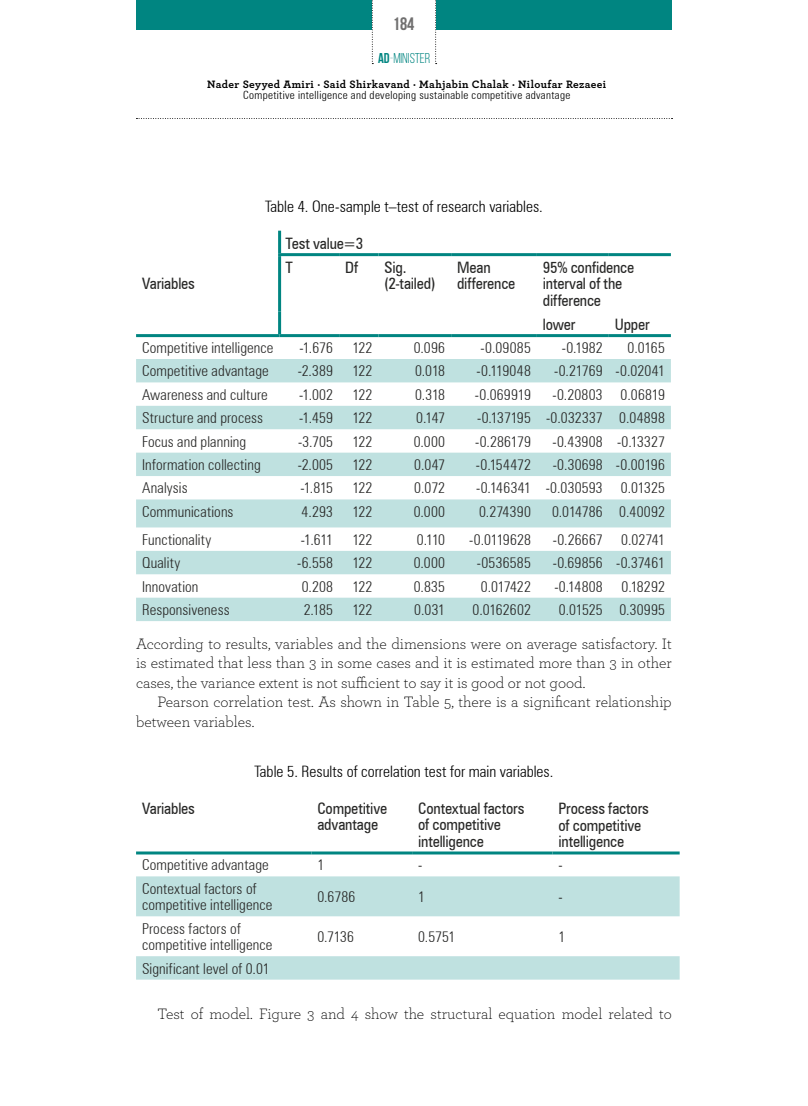
<style>
.page{position:relative;width:808px;height:1106px;background:#fff}
.page>*{position:absolute;margin:0;border:0;box-sizing:border-box;transform-origin:0 0}
.t1{font:700 18px "Bebas Neue";color:#706f6f}
.t2{font:300 15.75px/19.5px "Archer Pro";color:#000;text-align:justify}
.t3{font:condensed 15.75px/16.5px "Zurich BT";letter-spacing:-.01em;color:#282827}
.t4{font:300 condensed 15.75px "Zurich BT";color:#000}
.t5{font:300 condensed 15px/16.5px "Zurich BT";letter-spacing:.005em;color:#282827}
.t6{font:14.25px "Bebas Neue";color:#008581}
.t7{font:300 condensed 11.25px "Zurich BT";letter-spacing:.03em;color:#000}
.t8{font:700 11.25px "Archer Pro";letter-spacing:.035em;color:#000}
.s1{font-weight:700}
.s2{font-weight:300}
</style>
<div class="page">
<svg style="left:136px;top:118px;width:536px;height:1px"></svg>
<div style="left:136px;top:0;width:236px;height:30px;background:#008581"></div>
<svg style="left:435px;top:0;width:2px;height:64px"></svg>
<svg style="left:372px;top:0;width:1px;height:64px"></svg>
<div style="left:436px;top:0;width:236px;height:30px;background:#008581"></div>
<svg style="left:136px;top:359px;width:535px;height:262px;fill:#bfe1e0"></svg>
<hr style="left:278px;top:231px;width:3px;height:22px;background:#008581">
<hr style="left:278px;top:256px;width:3px;height:55px;background:#008581">
<hr style="left:278px;top:311px;width:3px;height:23px;background:#008581">
<hr style="left:278px;top:253px;width:61px;height:3px;background:#008581">
<hr style="left:339px;top:253px;width:39px;height:3px;background:#008581">
<hr style="left:378px;top:253px;width:73px;height:3px;background:#008581">
<hr style="left:451px;top:253px;width:86px;height:3px;background:#008581">
<hr style="left:537px;top:253px;width:72px;height:3px;background:#008581">
<hr style="left:609px;top:253px;width:62px;height:3px;background:#008581">
<hr style="left:136px;top:334px;width:144px;height:3px;background:#008581">
<hr style="left:280px;top:334px;width:59px;height:3px;background:#008581">
<hr style="left:339px;top:334px;width:39px;height:3px;background:#008581">
<hr style="left:378px;top:334px;width:73px;height:3px;background:#008581">
<hr style="left:451px;top:334px;width:86px;height:3px;background:#008581">
<hr style="left:537px;top:334px;width:72px;height:3px;background:#008581">
<hr style="left:609px;top:334px;width:62px;height:3px;background:#008581">
<svg style="left:136px;top:876px;width:544px;height:103px;fill:#bfe1e0"></svg>
<hr style="left:136px;top:851px;width:175px;height:3px;background:#008581">
<hr style="left:311px;top:851px;width:101px;height:3px;background:#008581">
<hr style="left:412px;top:851px;width:140px;height:3px;background:#008581">
<hr style="left:552px;top:851px;width:128px;height:3px;background:#008581">
<p class="t1" style="left:393px;top:14px;width:23px">184</p>
<p class="t6" style="left:378px;top:51px;width:54px"><span class="s1">AD</span><span class="s2">-</span>MINISTER</p>
<p class="t8" style="left:207px;top:75px;width:400px">Nader Seyyed Amiri · Said Shirkavand · Mahjabin Chalak · Niloufar Rezaeei</p>
<p class="t7" style="left:243px;top:88px;width:329px">Competitive intelligence and developing sustainable competitive advantage</p>
<p class="t3" style="left:142px;top:275px;width:54px">Variables</p>
<p class="t4" style="left:265px;top:197px;width:279px">Table 4. One-sample t–test of research variables.</p>
<p class="t3" style="left:286px;top:231px;width:79px;line-height:24px">Test value=3<br>T</p>
<p class="t3" style="left:345px;top:259px;width:15px">Df</p>
<p class="t3" style="left:384px;top:259px;width:52px">Sig. (2-tailed)</p>
<p class="t3" style="left:457px;top:259px;width:60px">Mean difference</p>
<p class="t3" style="left:543px;top:259px;width:93px">95% confidence interval of the difference</p>
<p class="t3" style="left:543px;top:316px;width:34px">lower</p>
<p class="t3" style="left:615px;top:316px;width:36px">Upper</p>
<p class="t5" style="left:142px;top:339px;width:133px">Competitive intelligence</p>
<p class="t5" style="left:299px;top:339px;width:35px">-1.676</p>
<p class="t5" style="left:352px;top:339px;width:22px">122</p>
<p class="t5" style="left:414px;top:339px;width:33px">0.096</p>
<p class="t5" style="left:481px;top:339px;width:52px">-0.09085</p>
<p class="t5" style="left:562px;top:339px;width:42px">-0.1982</p>
<p class="t5" style="left:628px;top:339px;width:39px">0.0165</p>
<p class="t5" style="left:142px;top:363px;width:128px">Competitive advantage</p>
<p class="t5" style="left:298px;top:363px;width:37px">-2.389</p>
<p class="t5" style="left:352px;top:363px;width:22px">122</p>
<p class="t5" style="left:415px;top:363px;width:32px">0.018</p>
<p class="t5" style="left:477px;top:363px;width:56px">-0.119048</p>
<p class="t5" style="left:554px;top:363px;width:112px">-0.21769 -0.02041</p>
<p class="t5" style="left:142px;top:386px;width:127px">Awareness and culture</p>
<p class="t5" style="left:299px;top:386px;width:35px">-1.002</p>
<p class="t5" style="left:352px;top:386px;width:22px">122</p>
<p class="t5" style="left:415px;top:386px;width:32px">0.318</p>
<p class="t5" style="left:475px;top:386px;width:57px">-0.069919</p>
<p class="t5" style="left:552px;top:386px;width:114px">-0.20803 0.06819</p>
<p class="t5" style="left:142px;top:409px;width:123px">Structure and process</p>
<p class="t5" style="left:299px;top:409px;width:36px">-1.459</p>
<p class="t5" style="left:352px;top:409px;width:22px">122</p>
<p class="t5" style="left:416px;top:409px;width:31px">0.147</p>
<p class="t5" style="left:477px;top:409px;width:189px">-0.137195 -0.032337 0.04898</p>
<p class="t5" style="left:142px;top:433px;width:106px">Focus and planning</p>
<p class="t5" style="left:298px;top:433px;width:36px">-3.705</p>
<p class="t5" style="left:352px;top:433px;width:22px">122</p>
<p class="t5" style="left:414px;top:433px;width:33px">0.000</p>
<p class="t5" style="left:475px;top:433px;width:57px">-0.286179</p>
<p class="t5" style="left:552px;top:433px;width:114px">-0.43908 -0.13327</p>
<p class="t5" style="left:142px;top:456px;width:120px">Information collecting</p>
<p class="t5" style="left:298px;top:456px;width:37px">-2.005</p>
<p class="t5" style="left:352px;top:456px;width:22px">122</p>
<p class="t5" style="left:414px;top:456px;width:32px">0.047</p>
<p class="t5" style="left:476px;top:456px;width:56px">-0.154472</p>
<p class="t5" style="left:553px;top:456px;width:114px">-0.30698 -0.00196</p>
<p class="t5" style="left:142px;top:480px;width:47px">Analysis</p>
<p class="t5" style="left:300px;top:480px;width:34px">-1.815</p>
<p class="t5" style="left:352px;top:480px;width:22px">122</p>
<p class="t5" style="left:414px;top:480px;width:32px">0.072</p>
<p class="t5" style="left:476px;top:480px;width:190px">-0.146341 -0.030593 0.01325</p>
<p class="t5" style="left:142px;top:503px;width:93px">Communications</p>
<p class="t5" style="left:302px;top:503px;width:33px">4.293</p>
<p class="t5" style="left:352px;top:503px;width:22px">122</p>
<p class="t5" style="left:414px;top:503px;width:33px">0.000</p>
<p class="t5" style="left:479px;top:503px;width:53px">0.274390</p>
<p class="t5" style="left:552px;top:503px;width:114px">0.014786 0.40092</p>
<p class="t5" style="left:142px;top:531px;width:71px">Functionality</p>
<p class="t5" style="left:301px;top:531px;width:34px">-1.611</p>
<p class="t5" style="left:352px;top:531px;width:22px">122</p>
<p class="t5" style="left:417px;top:531px;width:30px">0.110</p>
<p class="t5" style="left:469px;top:531px;width:63px">-0.0119628</p>
<p class="t5" style="left:553px;top:531px;width:114px">-0.26667 0.02741</p>
<p class="t5" style="left:142px;top:554px;width:40px">Quality</p>
<p class="t5" style="left:297px;top:554px;width:37px">-6.558</p>
<p class="t5" style="left:352px;top:554px;width:22px">122</p>
<p class="t5" style="left:414px;top:554px;width:33px">0.000</p>
<p class="t5" style="left:477px;top:554px;width:56px">-0536585</p>
<p class="t5" style="left:553px;top:554px;width:114px">-0.69856 -0.37461</p>
<p class="t5" style="left:142px;top:578px;width:58px">Innovation</p>
<p class="t5" style="left:302px;top:578px;width:33px">0.208</p>
<p class="t5" style="left:352px;top:578px;width:22px">122</p>
<p class="t5" style="left:414px;top:578px;width:33px">0.835</p>
<p class="t5" style="left:481px;top:578px;width:52px">0.017422</p>
<p class="t5" style="left:554px;top:578px;width:112px">-0.14808 0.18292</p>
<p class="t5" style="left:142px;top:601px;width:89px">Responsiveness</p>
<p class="t5" style="left:304px;top:601px;width:31px">2.185</p>
<p class="t5" style="left:352px;top:601px;width:22px">122</p>
<p class="t5" style="left:414px;top:601px;width:32px">0.031</p>
<p class="t5" style="left:473px;top:601px;width:60px">0.0162602</p>
<p class="t5" style="left:559px;top:601px;width:108px">0.01525 0.30995</p>
<p class="t2" style="left:136px;top:633px;width:537px">According to results, variables and the dimensions were on average satisfactory. It is estimated that less than 3 in some cases and it is estimated more than 3 in other cases, the variance extent is not sufficient to say it is good or not good.</p>
<p class="t2" style="left:136px;top:691px;width:537px;text-indent:21px">Pearson correlation test. As shown in Table 5, there is a significant relationship between variables.</p>
<p class="t4" style="left:254px;top:762px;width:300px">Table 5. Results of correlation test for main variables.</p>
<p class="t3" style="left:142px;top:800px;width:54px">Variables</p>
<p class="t3" style="left:317px;top:800px;width:71px">Competitive advantage</p>
<p class="t3" style="left:418px;top:800px;width:108px">Contextual factors of competitive intelligence</p>
<p class="t3" style="left:558px;top:800px;width:92px">Process factors of competitive intelligence</p>
<p class="t5" style="left:142px;top:856px;width:128px">Competitive advantage</p>
<p class="t5" style="left:317px;top:856px;width:8px">1</p>
<p class="t5" style="left:418px;top:856px;width:6px">-</p>
<p class="t5" style="left:558px;top:856px;width:6px">-</p>
<p class="t5" style="left:142px;top:880px;width:132px">Contextual factors of competitive intelligence</p>
<p class="t5" style="left:317px;top:888px;width:40px">0.6786</p>
<p class="t5" style="left:418px;top:888px;width:8px">1</p>
<p class="t5" style="left:558px;top:888px;width:6px">-</p>
<p class="t5" style="left:142px;top:920px;width:132px">Process factors of competitive intelligence</p>
<p class="t5" style="left:317px;top:928px;width:38px">0.7136</p>
<p class="t5" style="left:418px;top:928px;width:39px">0.5751</p>
<p class="t5" style="left:558px;top:928px;width:8px">1</p>
<p class="t5" style="left:142px;top:960px;width:129px">Significant level of 0.01</p>
<p class="t2" style="left:157px;top:1003px;width:516px">Test of model. Figure 3 and 4 show the structural equation model related to</p>
</div>
